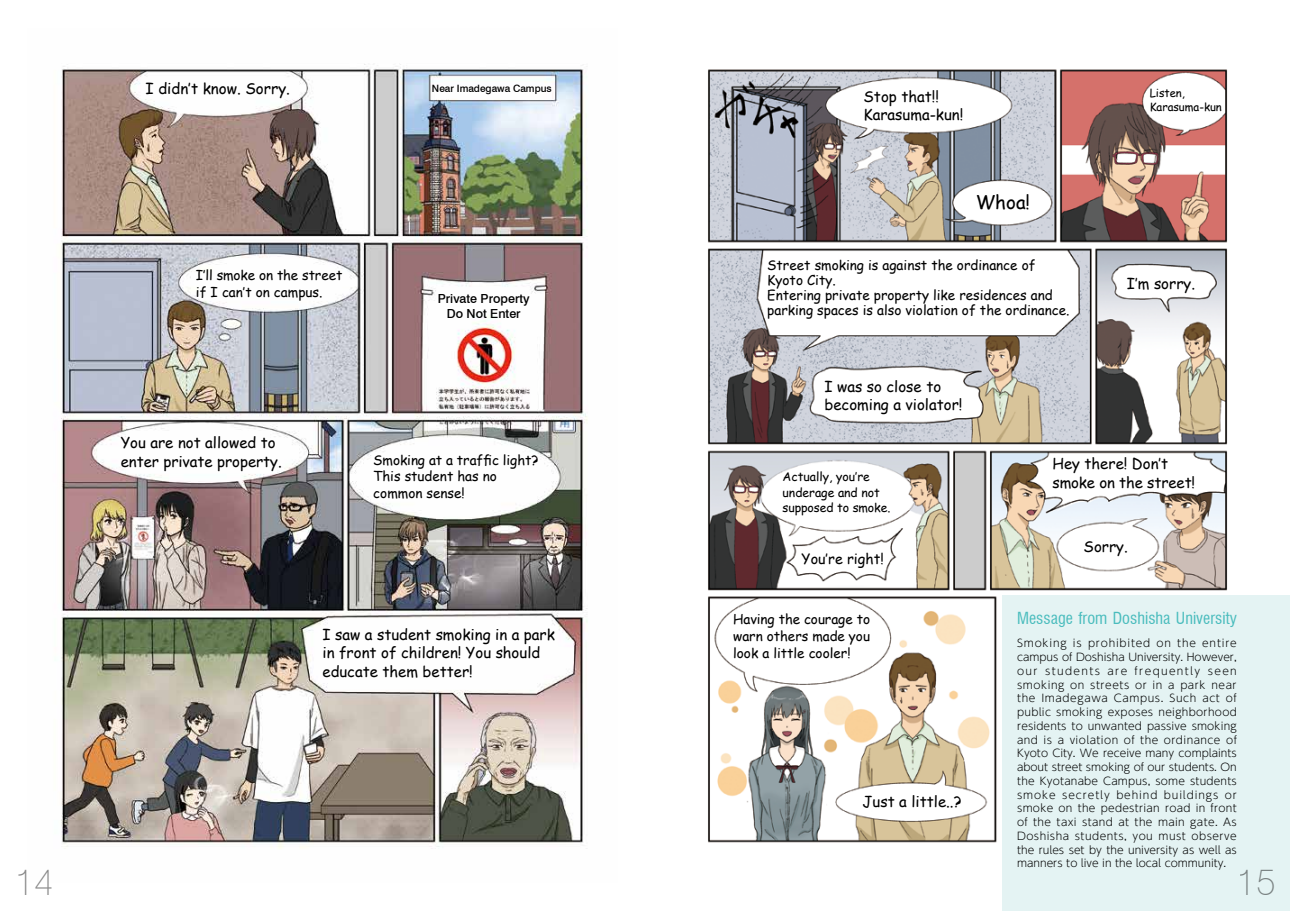
<style>
.page{position:relative;width:1290px;height:911px;background:#fff}
.page>*{position:absolute;margin:0;border:0;box-sizing:border-box;transform-origin:0 0}
.t1{font:100 37.5px "Swiss 721 BT";color:#898989}
.t2{font:18.75px "Comic Sans MS";color:#000}
.t3{font:condensed 16.25px "Swiss 721 BT";color:#49bcbd}
.t4{font:15.12px "Comic Sans MS";color:#000}
.t5{font:15px/18.8px "Comic Sans MS";color:#000}
.t6{font:14.25px "Comic Sans MS";color:#000}
.t7{font:13.5px/16.9px "Comic Sans MS";color:#000}
.t8{font:500 12.5px/15px "Swiss 721 BT";color:#000;text-align:center}
.t9{font:12.12px/15.2px "Comic Sans MS";color:#000}
.t10{font:11.25px/14px "Comic Sans MS";color:#000}
.t11{font:300 10.62px/13.8px "UD Shin Go Pro";color:#000;text-align:justify}
.t12{font:500 10.12px "Swiss 721 BT";color:#000}
</style>
<div class="page">
<img style="left:61px;top:64px;width:527px;height:785px">
<img style="left:708px;top:69px;width:520px;height:813px">
<div style="left:1003px;top:595px;width:287px;height:316px;background:#e4f3f3"></div>
<h3 class="t4" style="left:146px;top:77px;width:146px">I didn’t know. Sorry.</h3>
<h3 class="t5" style="left:863px;top:86px;width:101px">Stop that!!<br>Karasuma-kun!</h3>
<p class="t10" style="left:1149px;top:86px;width:74px">Listen,<br>Karasuma-kun</p>
<p class="t12" style="left:432px;top:82px;width:121px">Near Imadegawa Campus</p>
<p class="t7" style="left:196px;top:266px;width:148px">I’ll smoke on the street if I can’t on campus.</p>
<p class="t8" style="left:438px;top:291px;width:93px">Private Property<br>Do Not Enter</p>
<h3 class="t5" style="left:121px;top:432px;width:163px">You are not allowed to enter private property.</h3>
<p class="t7" style="left:373px;top:451px;width:167px">Smoking at a traffic light?<br>This student has no common sense!</p>
<h2 class="t2" style="left:976px;top:188px;width:56px">Whoa!</h2>
<p class="t7" style="left:767px;top:257px;width:304px;line-height:15px">Street smoking is against the ordinance of Kyoto City.<br>Entering private property like residences and parking spaces is also violation of the ordinance.</p>
<h3 class="t5" style="left:824px;top:376px;width:139px">I was so close to becoming a violator!</h3>
<h3 class="t5" style="left:1127px;top:273px;width:70px">I’m sorry.</h3>
<p class="t9" style="left:782px;top:469px;width:109px">Actually, you’re underage and not supposed to smoke.</p>
<h3 class="t6" style="left:801px;top:548px;width:84px">You’re right!</h3>
<h3 class="t5" style="left:1052px;top:454px;width:144px">Hey there! Don’t smoke on the street!</h3>
<h3 class="t5" style="left:1083px;top:536px;width:46px">Sorry.</h3>
<h3 class="t3" style="left:1017px;top:608px;width:221px">Message from Doshisha University</h3>
<p class="t11" style="left:1017px;top:636px;width:221px">Smoking is prohibited on the entire campus of Doshisha University. However, our students are frequently seen smoking on streets or in a park near the Imadegawa Campus. Such act of public smoking exposes neighborhood residents to unwanted passive smoking and is a violation of the ordinance of Kyoto City. We receive many complaints about street smoking of our students. On the Kyotanabe Campus, some students smoke secretly behind buildings or smoke on the pedestrian road in front of the taxi stand at the main gate. As Doshisha students, you must observe the rules set by the university as well as manners to live in the local community.</p>
<p class="t7" style="left:733px;top:610px;width:138px;text-align:justify">Having the courage to warn others made you look a little cooler!</p>
<h3 class="t5" style="left:322px;top:624px;width:234px">I saw a student smoking in a park in front of children! You should educate them better!</h3>
<h3 class="t5" style="left:862px;top:791px;width:100px">Just a little..?</h3>
<h1 class="t1" style="left:14px;top:859px;width:41px">14</h1>
<h1 class="t1" style="left:1237px;top:859px;width:41px">15</h1>
</div>
